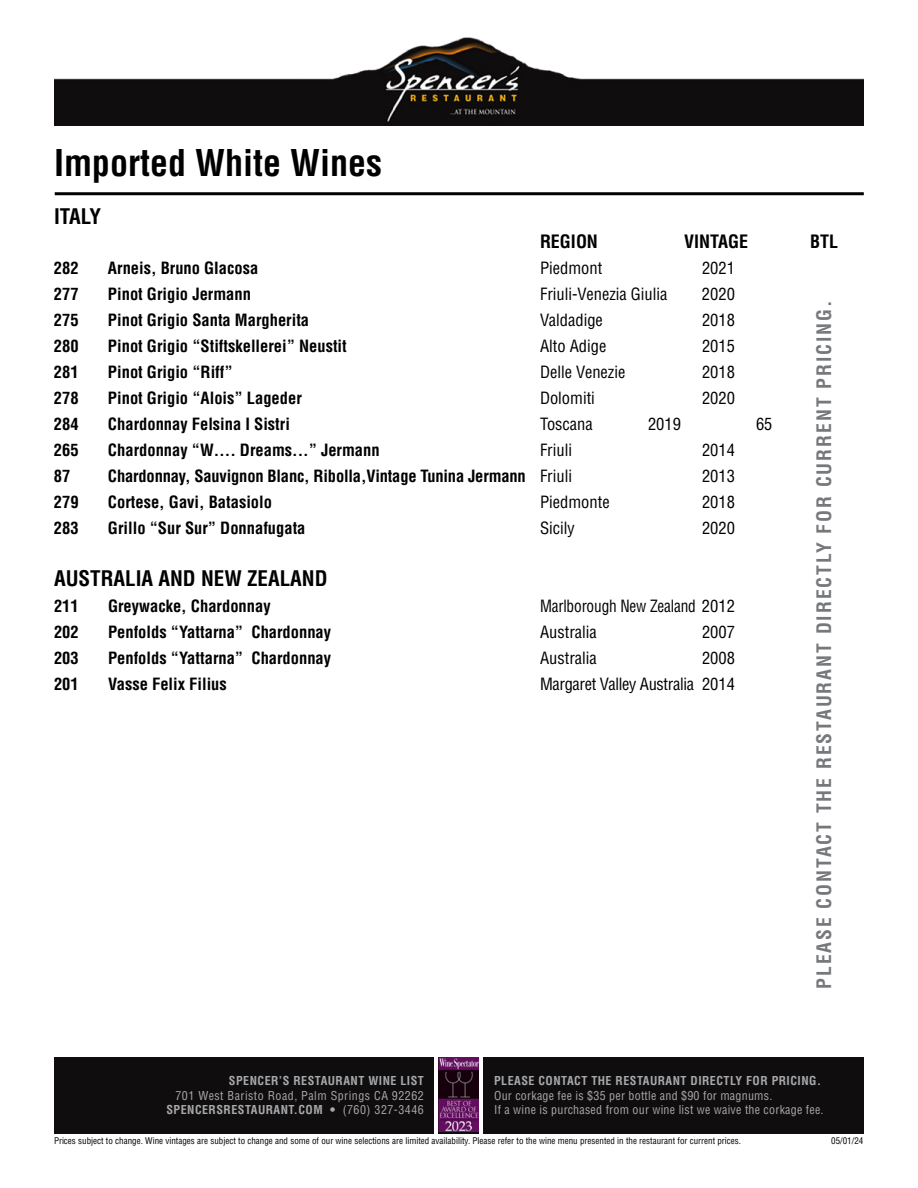
<style>
.page{position:relative;width:918px;height:1188px;background:#fff}
.page>*{position:absolute;margin:0;border:0;box-sizing:border-box;transform-origin:0 0}
.t1{font:700 condensed 36px "Helvetica LT Std";color:#000}
.t2{font:700 condensed 21px "Helvetica LT Std";color:#000}
.t3{font:700 condensed 19.5px "Helvetica LT Std";letter-spacing:.1em;color:#77787b}
.t4{font:700 condensed 18px "Helvetica LT Std";color:#000}
.t5{font:700 condensed 16.5px "Helvetica LT Std";color:#000}
.t6{font:condensed 16.5px "Helvetica LT Std";color:#000}
.t7{font:condensed 16.5px "Helvetica LT Std";letter-spacing:-.02em;color:#000}
.t8{font:condensed 16.5px "Helvetica LT Std";color:#000;scale:.93 1}
.t9{font:condensed 12px/14.4px "Helvetica LT Std";letter-spacing:.02em;color:#a7a9ac}
.t10{font:condensed 12px/14.4px "Helvetica LT Std";letter-spacing:.04em;color:#a7a9ac;text-align:right}
.t11{font:700 condensed 12px "Helvetica LT Std";letter-spacing:.04em;color:#a7a9ac}
.t12{font:condensed 9px "Helvetica LT Std";color:#000}
.s1{font-weight:400}
.s2{font-weight:700}
</style>
<div class="page">
<div style="left:54px;top:1057px;width:809px;height:76px;background:#0f0d0d"></div>
<img style="left:54px;top:37px;width:810px;height:89px">
<img style="left:438px;top:1057px;width:41px;height:75px">
<hr style="left:434px;top:1056px;width:4px;height:79px;background:#fff">
<hr style="left:479px;top:1056px;width:4px;height:79px;background:#fff">
<hr style="left:55px;top:192px;width:809px;height:3px;background:#000">
<h1 class="t1" style="left:54px;top:141px;width:329px">Imported White Wines</h1>
<p class="t2" style="left:54px;top:204px;width:49px">ITALY</p>
<p class="t4" style="left:540px;top:231px;width:59px">REGION</p>
<p class="t4" style="left:684px;top:231px;width:66px">VINTAGE</p>
<p class="t4" style="left:810px;top:231px;width:30px">BTL</p>
<p class="t5" style="left:54px;top:258px;width:26px">282</p>
<p class="t5" style="left:108px;top:258px;width:152px">Arneis, Bruno GIacosa</p>
<p class="t6" style="left:540px;top:258px;width:64px">Piedmont</p>
<p class="t6" style="left:702px;top:258px;width:34px">2021</p>
<p class="t5" style="left:54px;top:284px;width:26px">277</p>
<p class="t5" style="left:108px;top:284px;width:145px">Pinot Grigio Jermann</p>
<p class="t6" style="left:540px;top:284px;width:129px">Friuli-Venezia Giulia</p>
<p class="t6" style="left:702px;top:284px;width:34px">2020</p>
<p class="t5" style="left:54px;top:310px;width:26px">275</p>
<p class="t5" style="left:108px;top:310px;width:203px">Pinot Grigio Santa Margherita</p>
<p class="t6" style="left:540px;top:310px;width:64px">Valdadige</p>
<p class="t6" style="left:702px;top:310px;width:34px">2018</p>
<p class="t6" style="left:810px;top:310px;width:18px">48</p>
<p class="t5" style="left:54px;top:336px;width:26px">280</p>
<p class="t5" style="left:108px;top:336px;width:240px">Pinot Grigio “Stiftskellerei” Neustit</p>
<p class="t6" style="left:540px;top:336px;width:68px">Alto Adige</p>
<p class="t6" style="left:702px;top:336px;width:34px">2015</p>
<p class="t6" style="left:810px;top:336px;width:18px">43</p>
<p class="t5" style="left:54px;top:362px;width:26px">281</p>
<p class="t5" style="left:108px;top:362px;width:126px">Pinot Grigio “Riff”</p>
<p class="t6" style="left:540px;top:362px;width:87px">Delle Venezie</p>
<p class="t6" style="left:702px;top:362px;width:34px">2018</p>
<p class="t6" style="left:810px;top:362px;width:18px">40</p>
<p class="t5" style="left:54px;top:388px;width:26px">278</p>
<p class="t5" style="left:108px;top:388px;width:195px">Pinot Grigio “Alois” Lageder</p>
<p class="t6" style="left:540px;top:388px;width:56px">Dolomiti</p>
<p class="t6" style="left:702px;top:388px;width:34px">2020</p>
<p class="t6" style="left:810px;top:388px;width:18px">52</p>
<p class="t5" style="left:54px;top:414px;width:26px">284</p>
<p class="t5" style="left:108px;top:414px;width:183px">Chardonnay Felsina I Sistri</p>
<p class="t6" style="left:540px;top:414px;width:54px">Toscana</p>
<p class="t6" style="left:648px;top:414px;width:34px">2019</p>
<p class="t6" style="left:756px;top:414px;width:18px">65</p>
<p class="t5" style="left:54px;top:440px;width:26px">265</p>
<p class="t5" style="left:108px;top:440px;width:273px">Chardonnay “W…. Dreams...” Jermann</p>
<p class="t6" style="left:540px;top:440px;width:34px">Friuli</p>
<p class="t6" style="left:702px;top:440px;width:34px">2014</p>
<p class="t6" style="left:810px;top:440px;width:26px">100</p>
<p class="t5" style="left:54px;top:466px;width:18px">87</p>
<p class="t5" style="left:108px;top:466px;width:466px">Chardonnay, Sauvignon Blanc, Ribolla,Vintage Tunina Jermann <span class="s1">Friuli</span></p>
<p class="t6" style="left:702px;top:466px;width:34px">2013</p>
<p class="t6" style="left:810px;top:466px;width:18px">99</p>
<p class="t5" style="left:54px;top:492px;width:26px">279</p>
<p class="t5" style="left:108px;top:492px;width:166px">Cortese, Gavi, Batasiolo</p>
<p class="t6" style="left:540px;top:492px;width:71px">Piedmonte</p>
<p class="t6" style="left:702px;top:492px;width:34px">2018</p>
<p class="t6" style="left:810px;top:492px;width:18px">39</p>
<p class="t5" style="left:54px;top:518px;width:26px">283</p>
<p class="t5" style="left:108px;top:518px;width:199px">Grillo “Sur Sur” Donnafugata</p>
<p class="t6" style="left:540px;top:518px;width:36px">Sicily</p>
<p class="t6" style="left:702px;top:518px;width:34px">2020</p>
<p class="t6" style="left:810px;top:518px;width:18px">58</p>
<p class="t2" style="left:54px;top:565px;width:275px">AUSTRALIA AND NEW ZEALAND</p>
<p class="t5" style="left:54px;top:595px;width:26px">211</p>
<p class="t5" style="left:108px;top:595px;width:164px">Greywacke, Chardonnay</p>
<p class="t8" style="left:540px;top:595px;width:211px">Marlborough New Zealand 2012</p>
<p class="t6" style="left:810px;top:595px;width:18px">69</p>
<p class="t5" style="left:54px;top:621px;width:26px">202</p>
<p class="t5" style="left:108px;top:621px;width:225px">Penfolds “Yattarna” Chardonnay</p>
<p class="t6" style="left:540px;top:621px;width:58px">Australia</p>
<p class="t6" style="left:702px;top:621px;width:34px">2007</p>
<p class="t6" style="left:810px;top:621px;width:18px">85</p>
<p class="t5" style="left:54px;top:647px;width:26px">203</p>
<p class="t5" style="left:108px;top:647px;width:225px">Penfolds “Yattarna” Chardonnay</p>
<p class="t6" style="left:540px;top:647px;width:58px">Australia</p>
<p class="t6" style="left:702px;top:647px;width:34px">2008</p>
<p class="t6" style="left:810px;top:647px;width:18px">88</p>
<p class="t5" style="left:54px;top:673px;width:26px">201</p>
<p class="t5" style="left:108px;top:673px;width:120px">Vasse Felix Filius</p>
<p class="t7" style="left:540px;top:673px;width:196px">Margaret Valley Australia 2014</p>
<p class="t6" style="left:810px;top:673px;width:18px">52</p>
<p class="t3" style="left:812px;top:989px;width:690px;rotate:-90deg">PLEASE CONTACT THE RESTAURANT DIRECTLY FOR CURRENT PRICING.</p>
<p class="t11" style="left:494px;top:1074px;width:328px">PLEASE CONTACT THE RESTAURANT DIRECTLY FOR PRICING.</p>
<p class="t9" style="left:494px;top:1088px;width:331px">Our corkage fee is $35 per bottle and $90 for magnums.<br>If a wine is purchased from our wine list we waive the corkage fee.</p>
<p class="t12" style="left:54px;top:1135px;width:689px">Prices subject to change. Wine vintages are subject to change and some of our wine selections are limited availability. Please refer to the wine menu presented in the restaurant for current prices.</p>
<p class="t12" style="left:831px;top:1135px;width:34px">05/01/24</p>
<p class="t11" style="left:229px;top:1074px;width:196px">SPENCER’S RESTAURANT WINE LIST</p>
<p class="t10" style="left:166px;top:1088px;width:259px">701 West Baristo Road, Palm Springs CA 92262<br><span class="s2">SPENCERSRESTAURANT.COM •</span> (760) 327-3446</p>
</div>
